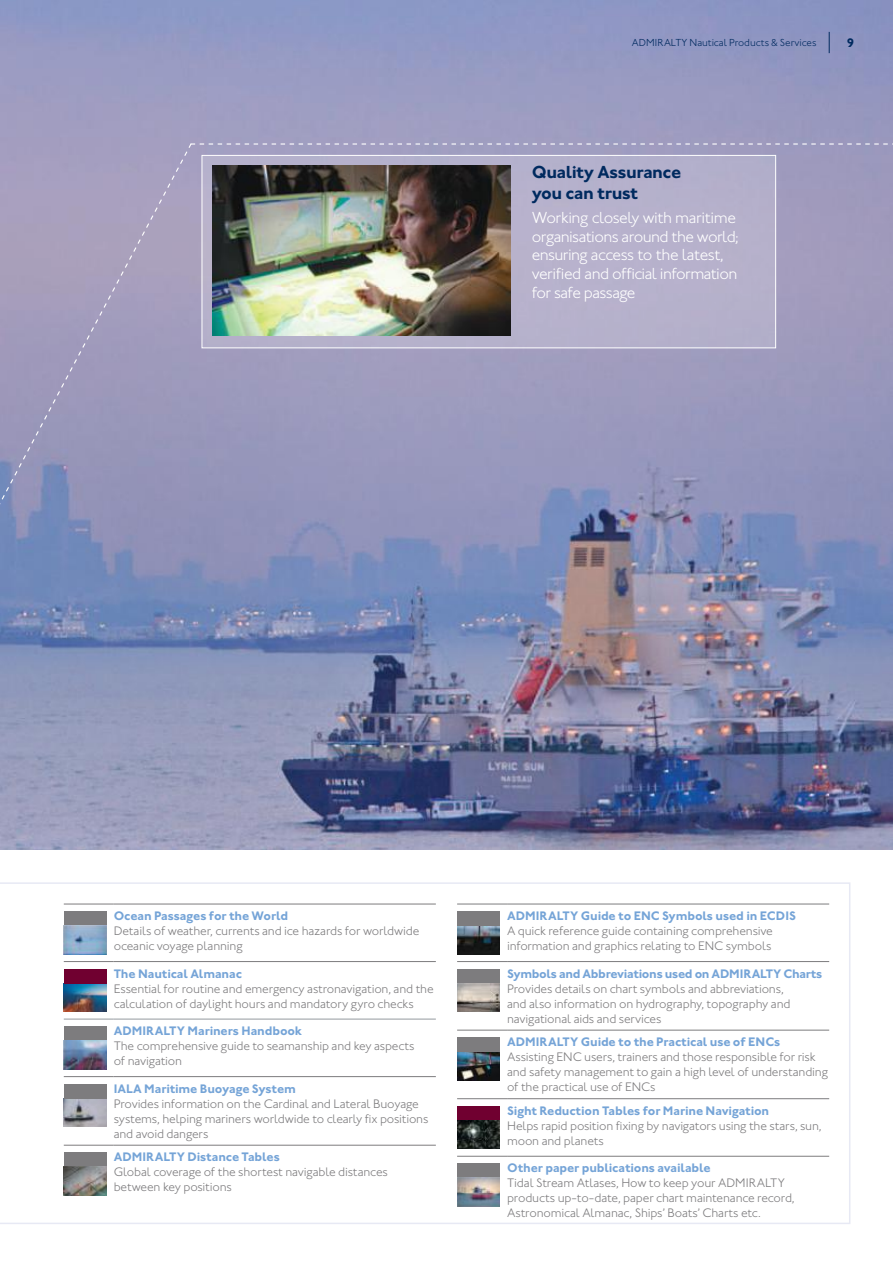
<style>
.page{position:relative;width:893px;height:1263px;background:#fff}
.page>*{position:absolute;margin:0;border:0;box-sizing:border-box;transform-origin:0 0}
.t1{font:700 18px/20.7px "Johnston ITC Std";letter-spacing:-.025em;color:#002a5f}
.t2{font:300 16.5px/18.8px "Johnston ITC Std";letter-spacing:-.035em;color:#fff}
.t3{font:300 12.75px/15px "Johnston ITC Std";letter-spacing:-.015em;color:#7d7c7e}
.t4{font:700 12.75px "Johnston ITC Std";letter-spacing:-.015em;color:#75a4d7}
.t5{font:700 12.75px "Johnston ITC Std";color:#002a5f}
.t6{font:300 10.5px "Johnston ITC Std";letter-spacing:-.005em;color:#002a5f}
</style>
<div class="page">
<img style="left:0;top:0;width:893px;height:850px">
<svg style="left:829px;top:32px;width:1px;height:21px"></svg>
<div style="left:202px;top:155px;width:574px;height:193px;background:#b5b1cb"></div>
<div style="left:202px;top:155px;width:574px;height:193px;border:1px solid #fff"></div>
<img style="left:213px;top:166px;width:297px;height:170px">
<svg style="left:193px;top:143px;width:700px;height:2px"></svg>
<svg style="left:0;top:882px;width:850px;height:342px"></svg>
<svg style="left:0;top:142px;width:193px;height:463px;background:#9897ba"></svg>
<hr style="left:457px;top:904px;width:50px;height:1px;background:#7d7c7e">
<hr style="left:507px;top:904px;width:322px;height:1px;background:#7d7c7e">
<hr style="left:457px;top:961px;width:50px;height:1px;background:#7d7c7e">
<hr style="left:507px;top:961px;width:322px;height:1px;background:#7d7c7e">
<hr style="left:457px;top:1030px;width:50px;height:1px;background:#7d7c7e">
<hr style="left:507px;top:1030px;width:322px;height:1px;background:#7d7c7e">
<hr style="left:457px;top:1098px;width:50px;height:1px;background:#7d7c7e">
<hr style="left:507px;top:1098px;width:322px;height:1px;background:#7d7c7e">
<hr style="left:457px;top:1156px;width:50px;height:1px;background:#7d7c7e">
<hr style="left:507px;top:1156px;width:322px;height:1px;background:#7d7c7e">
<img style="left:457px;top:926px;width:43px;height:28px">
<div style="left:457px;top:911px;width:43px;height:15px;background:#7d7c7e"></div>
<div style="left:457px;top:969px;width:43px;height:14px;background:#7d7c7e"></div>
<img style="left:457px;top:1052px;width:43px;height:28px">
<div style="left:457px;top:1038px;width:43px;height:14px;background:#7d7c7e"></div>
<div style="left:457px;top:1106px;width:43px;height:14px;background:#700030"></div>
<div style="left:457px;top:1164px;width:43px;height:14px;background:#7d7c7e"></div>
<hr style="left:64px;top:904px;width:50px;height:1px;background:#7d7c7e">
<hr style="left:114px;top:904px;width:322px;height:1px;background:#7d7c7e">
<hr style="left:64px;top:961px;width:50px;height:1px;background:#7d7c7e">
<hr style="left:114px;top:961px;width:322px;height:1px;background:#7d7c7e">
<hr style="left:64px;top:1145px;width:50px;height:1px;background:#7d7c7e">
<hr style="left:114px;top:1145px;width:322px;height:1px;background:#7d7c7e">
<hr style="left:64px;top:1019px;width:50px;height:1px;background:#94999e">
<hr style="left:114px;top:1019px;width:322px;height:1px;background:#94999e">
<hr style="left:64px;top:1076px;width:50px;height:1px;background:#7d7c7e">
<hr style="left:114px;top:1076px;width:322px;height:1px;background:#7d7c7e">
<div style="left:64px;top:911px;width:42px;height:15px;background:#7d7c7e"></div>
<img style="left:64px;top:983px;width:42px;height:28px">
<div style="left:64px;top:969px;width:42px;height:14px;background:#700030"></div>
<div style="left:64px;top:1026px;width:42px;height:15px;background:#7d7c7e"></div>
<img style="left:64px;top:1098px;width:42px;height:28px">
<div style="left:64px;top:1084px;width:42px;height:14px;background:#7d7c7e"></div>
<div style="left:64px;top:1153px;width:42px;height:14px;background:#7d7c7e"></div>
<img style="left:64px;top:925px;width:42px;height:29px">
<img style="left:64px;top:1041px;width:42px;height:28px">
<img style="left:64px;top:1167px;width:42px;height:28px">
<img style="left:457px;top:1178px;width:43px;height:28px">
<img style="left:457px;top:983px;width:43px;height:28px">
<img style="left:457px;top:1120px;width:43px;height:29px">
<p class="t6" style="left:632px;top:36px;width:186px">Admiralty Nautical Products &amp; Services</p>
<p class="t5" style="left:847px;top:35px;width:9px">9</p>
<h1 class="t1" style="left:532px;top:161px;width:151px">Quality Assurance you can trust</h1>
<p class="t2" style="left:532px;top:208px;width:209px">Working closely with maritime organisations around the world; ensuring access to the latest, verified and official information for safe passage</p>
<p class="t4" style="left:114px;top:908px;width:176px">Ocean Passages for the World</p>
<p class="t3" style="left:114px;top:923px;width:307px">Details of weather, currents and ice hazards for worldwide oceanic voyage planning</p>
<p class="t4" style="left:114px;top:966px;width:130px">The Nautical Almanac</p>
<p class="t3" style="left:114px;top:981px;width:321px">Essential for routine and emergency astronavigation, and the calculation of daylight hours and mandatory gyro checks</p>
<p class="t4" style="left:114px;top:1023px;width:190px">ADMIRALTY Mariners Handbook</p>
<p class="t3" style="left:114px;top:1038px;width:302px">The comprehensive guide to seamanship and key aspects of navigation</p>
<p class="t4" style="left:114px;top:1081px;width:184px">IALA Maritime Buoyage System</p>
<p class="t3" style="left:114px;top:1096px;width:316px">Provides information on the Cardinal and Lateral Buoyage systems, helping mariners worldwide to clearly fix positions and avoid dangers</p>
<p class="t4" style="left:114px;top:1149px;width:168px">ADMIRALTY Distance Tables</p>
<p class="t3" style="left:114px;top:1164px;width:276px">Global coverage of the shortest navigable distances between key positions</p>
<p class="t4" style="left:507px;top:908px;width:290px">ADMIRALTY Guide to ENC Symbols used in ECDIS</p>
<p class="t3" style="left:507px;top:923px;width:267px">A quick reference guide containing comprehensive information and graphics relating to ENC symbols</p>
<p class="t4" style="left:507px;top:966px;width:317px">Symbols and Abbreviations used on ADMIRALTY Charts</p>
<p class="t3" style="left:507px;top:981px;width:285px">Provides details on chart symbols and abbreviations, and also information on hydrography, topography and navigational aids and services</p>
<p class="t4" style="left:507px;top:1034px;width:275px">ADMIRALTY Guide to the Practical use of ENCs</p>
<p class="t3" style="left:507px;top:1049px;width:322px">Assisting ENC users, trainers and those responsible for risk and safety management to gain a high level of understanding of the practical use of ENCs</p>
<p class="t4" style="left:507px;top:1103px;width:264px">Sight Reduction Tables for Marine Navigation</p>
<p class="t3" style="left:507px;top:1118px;width:316px">Helps rapid position fixing by navigators using the stars, sun, moon and planets</p>
<p class="t4" style="left:507px;top:1160px;width:205px">Other paper publications available</p>
<p class="t3" style="left:507px;top:1175px;width:289px">Tidal Stream Atlases, How to keep your ADMIRALTY products up-to-date, paper chart maintenance record,<br>Astronomical Almanac, Ships’ Boats’ Charts etc.</p>
</div>
